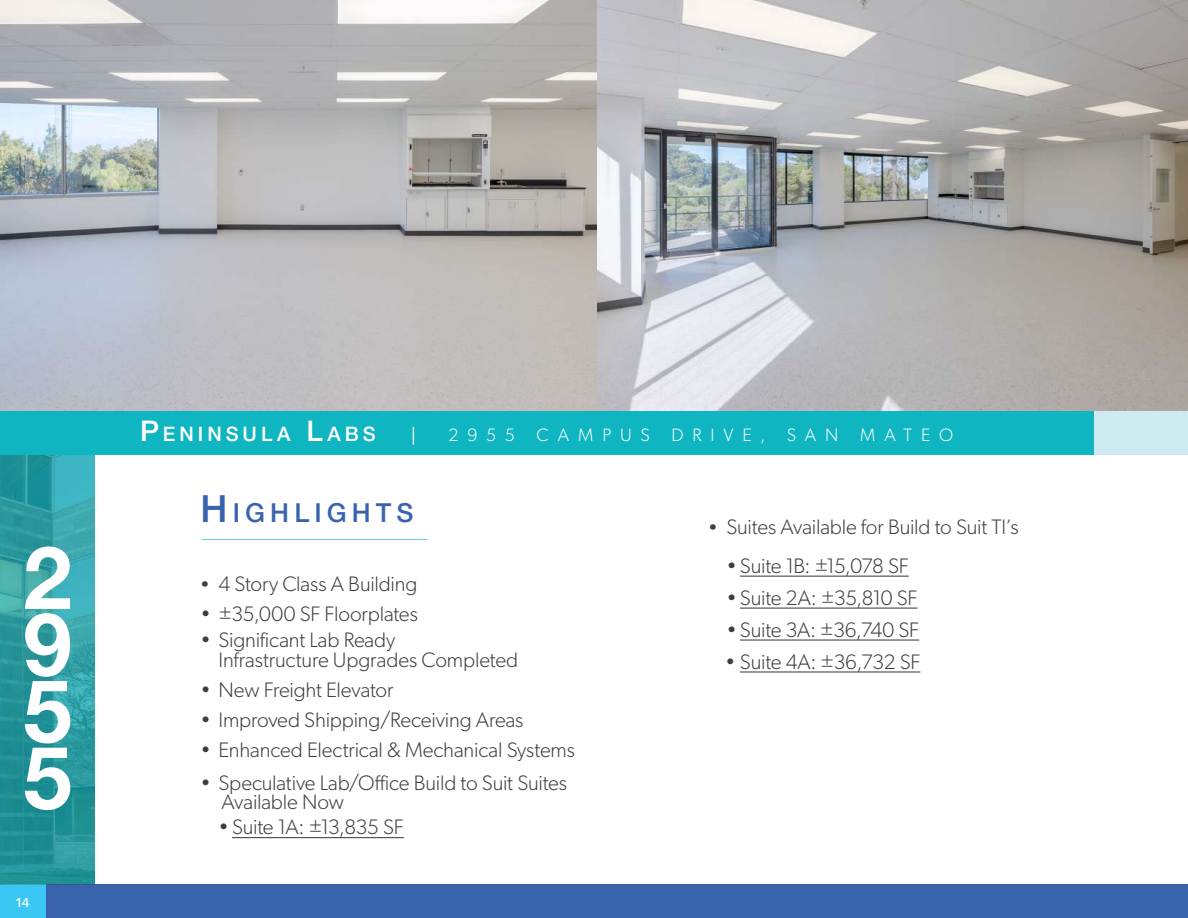
<style>
.page{position:relative;width:1188px;height:918px;background:#fff}
.page>*{position:absolute;margin:0;border:0;box-sizing:border-box;transform-origin:0 0}
.t1{font:700 87.45px/66.6px "Helvetica Neue LT Std";color:#fff;text-align:justify}
.t2{font:500 26.25px "Helvetica Neue LT Std";letter-spacing:.195em;color:#3863ad}
.t3{font:300 21px/19.5px "Gibson";letter-spacing:-.01em;color:#3e3e3f}
.t4{font:500 19.95px "Helvetica Neue LT Std";letter-spacing:.2em;color:#fff}
.t5{font:300 18px "Gibson";letter-spacing:.495em;color:#fff}
.t6{font:18px "Helvetica Neue LT Std";color:#fff}
.t7{font:500 13.5px "Work Sans";color:#fff}
.s1{font-size:28.5px}
.s2{font-size:37.5px}
.s3{font-family:"Work Sans";font-weight:500}
</style>
<div class="page">
<div style="left:1094px;top:411px;width:94px;height:44px;background:#cdebf1"></div>
<hr style="left:232px;top:837px;width:172px;height:1px;background:#3e3e3f">
<hr style="left:740px;top:576px;width:169px;height:1px;background:#3e3e3f">
<hr style="left:740px;top:608px;width:177px;height:1px;background:#3e3e3f">
<hr style="left:740px;top:640px;width:179px;height:1px;background:#3e3e3f">
<hr style="left:740px;top:671px;width:180px;height:2px;background:#3e3e3f">
<hr style="left:202px;top:539px;width:226px;height:1px;background:#0fb6c1">
<div style="left:0;top:885px;width:1188px;height:33px;background:#3863ad"></div>
<div style="left:0;top:885px;width:45px;height:33px;background:#3bc7f4"></div>
<img style="left:0;top:455px;width:95px;height:429px">
<img style="left:0;top:0;width:1188px;height:411px">
<div style="left:0;top:411px;width:1094px;height:44px;background:#0fb6c1"></div>
<h1 class="t1" style="left:23px;top:543px;width:50px">2<br>9<br>5<br>5</h1>
<p class="t7" style="left:16px;top:895px;width:16px">14</p>
<p class="t4" style="left:140px;top:422px;width:237px"><span class="s1">P</span>ENINSULA <span class="s1">L</span> ABS</p>
<p class="t6" style="left:411px;top:424px;width:5px">|</p>
<p class="t5" style="left:448px;top:424px;width:506px">2955 CAMPUS DRIVE, SAN MATEO</p>
<p class="t2" style="left:201px;top:498px;width:215px"><span class="s2">H</span>IGH LIGH TS</p>
<p class="t3" style="left:201px;top:574px;width:218px"><span class="s3">•</span> 4 Story Class A Building</p>
<p class="t3" style="left:201px;top:604px;width:219px">• ±35,000 SF Floorplates</p>
<p class="t3" style="left:219px;top:630px;width:301px;text-indent:-18px">• Significant Lab Ready<br>Infrastructure Upgrades Completed</p>
<p class="t3" style="left:201px;top:679px;width:194px">• New Freight Elevator</p>
<p class="t3" style="left:201px;top:709px;width:324px">• Improved Shipping/Receiving Areas</p>
<p class="t3" style="left:201px;top:739px;width:376px">• Enhanced Electrical &amp; Mechanical Systems</p>
<p class="t3" style="left:222px;top:772px;width:347px;text-indent:-21px">• Speculative Lab/Office Build to Suit Suites<br>Available Now</p>
<p class="t3" style="left:219px;top:817px;width:187px">• Suite 1A: ±13,835 SF</p>
<p class="t3" style="left:708px;top:517px;width:312px"><span class="s3">•</span> Suites Available for Build to Suit TI’s</p>
<p class="t3" style="left:726px;top:556px;width:184px">• Suite 1B: ±15,078 SF</p>
<p class="t3" style="left:726px;top:588px;width:192px">• Suite 2A: ±35,810 SF</p>
<p class="t3" style="left:726px;top:619px;width:194px">• Suite 3A: ±36,740 SF</p>
<p class="t3" style="left:725px;top:651px;width:197px">• Suite 4A: ±36,732 SF</p>
</div>
